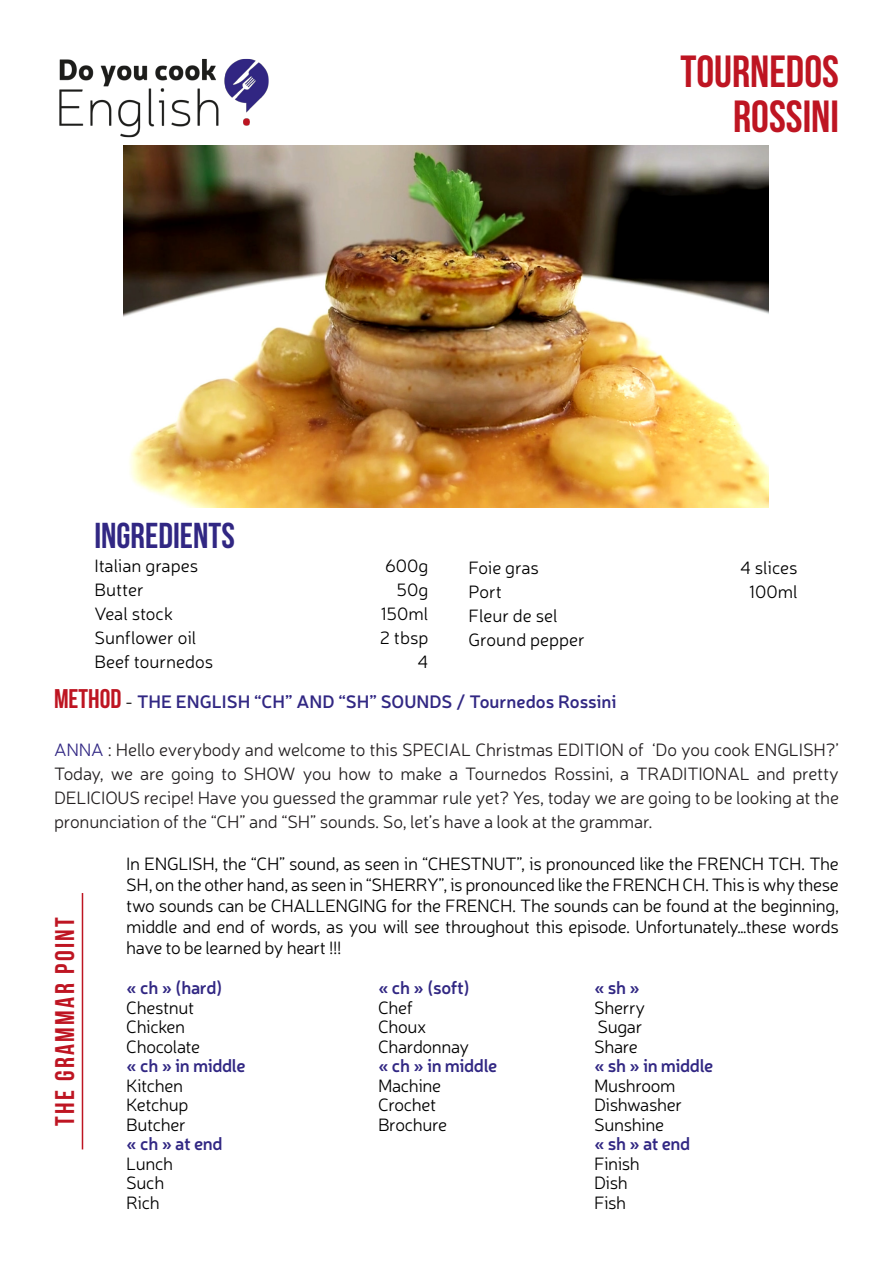
<style>
.page{position:relative;width:893px;height:1263px;background:#fff}
.page>*{position:absolute;margin:0;border:0;box-sizing:border-box;transform-origin:0 0}
.t1{font:700 45px "Bebas Neue";color:#be1522}
.t2{font:700 36px "Bebas Neue";color:#312783}
.t3{font:700 27px "Bebas Neue";letter-spacing:.09em;color:#be1522}
.t4{font:300 18px/21px "Neris";letter-spacing:-.02em;color:#000;text-align:justify}
.t5{font:300 18px/24px "Neris";letter-spacing:-.01em;color:#231f20;text-align:justify}
.t6{font:600 18px "Neris";letter-spacing:-.02em;color:#312783}
.t7{font:600 18px "Neris";color:#312783}
.t8{font:300 18px "Neris";color:#000}
.s1{font-family:"Bebas Neue";font-weight:700;font-size:27px;color:#be1522}
.s2{font-weight:300;color:#000}
.s3{color:#312783}
</style>
<div class="page">
<img style="left:59px;top:58px;width:210px;height:80px">
<hr style="left:82px;top:893px;width:1px;height:256px;background:#be1522">
<img style="left:124px;top:146px;width:644px;height:361px">
<p class="t1" style="left:680px;top:47px;width:160px">TOURNEDOS</p>
<p class="t1" style="left:733px;top:92px;width:107px">ROSSINI</p>
<p class="t2" style="left:94px;top:516px;width:142px">INGREDIENTS</p>
<p class="t8" style="left:94px;top:554px;width:105px">Italian grapes</p>
<p class="t4" style="left:385px;top:555px;width:45px">600g</p>
<p class="t4" style="left:94px;top:579px;width:51px">Butter</p>
<p class="t4" style="left:397px;top:579px;width:33px">50g</p>
<p class="t4" style="left:94px;top:603px;width:80px">Veal stock</p>
<p class="t4" style="left:381px;top:603px;width:49px">150ml</p>
<p class="t4" style="left:94px;top:627px;width:104px">Sunflower oil</p>
<p class="t4" style="left:380px;top:627px;width:50px">2 tbsp</p>
<p class="t8" style="left:94px;top:650px;width:120px">Beef tournedos</p>
<p class="t4" style="left:418px;top:651px;width:12px">4</p>
<p class="t7" style="left:54px;top:689px;width:564px"><span class="s1">METHOD</span> <span class="s2">-</span> THE ENGLISH “CH” AND “SH” SOUNDS / Tournedos Rossini</p>
<p class="t5" style="left:54px;top:737px;width:786px"><span class="s3">ANNA</span> : Hello everybody and welcome to this SPECIAL Christmas EDITION of ‘Do you cook ENGLISH?’ Today, we are going to SHOW you how to make a Tournedos Rossini, a TRADITIONAL and pretty DELICIOUS recipe! Have you guessed the grammar rule yet? Yes, today we are going to be looking at the pronunciation of the “CH” and “SH” sounds. So, let’s have a look at the grammar.</p>
<p class="t4" style="left:126px;top:852px;width:714px">In ENGLISH, the “CH” sound, as seen in “CHESTNUT”, is pronounced like the FRENCH TCH. The SH, on the other hand, as seen in “SHERRY”, is pronounced like the FRENCH CH. This is why these two sounds can be CHALLENGING for the FRENCH. The sounds can be found at the beginning, middle and end of words, as you will see throughout this episode. Unfortunately…these words have to be learned by heart !!!</p>
<p class="t6" style="left:126px;top:975px;width:98px">« ch » (hard)</p>
<p class="t6" style="left:378px;top:975px;width:93px">« ch » (soft)</p>
<p class="t6" style="left:594px;top:975px;width:48px">« sh »</p>
<p class="t4" style="left:126px;top:996px;width:69px">Chestnut</p>
<p class="t4" style="left:378px;top:996px;width:36px">Chef</p>
<p class="t4" style="left:594px;top:996px;width:53px">Sherry</p>
<p class="t4" style="left:126px;top:1016px;width:60px">Chicken</p>
<p class="t4" style="left:378px;top:1016px;width:50px">Choux</p>
<p class="t4" style="left:598px;top:1016px;width:46px">Sugar</p>
<p class="t4" style="left:126px;top:1035px;width:75px">Chocolate</p>
<p class="t4" style="left:378px;top:1035px;width:93px">Chardonnay</p>
<p class="t4" style="left:594px;top:1035px;width:45px">Share</p>
<p class="t6" style="left:126px;top:1053px;width:121px">« ch » in middle</p>
<p class="t6" style="left:378px;top:1053px;width:121px">« ch » in middle</p>
<p class="t6" style="left:594px;top:1053px;width:121px">« sh » in middle</p>
<p class="t4" style="left:126px;top:1074px;width:58px">Kitchen</p>
<p class="t4" style="left:378px;top:1074px;width:65px">Machine</p>
<p class="t4" style="left:594px;top:1074px;width:83px">Mushroom</p>
<p class="t4" style="left:126px;top:1094px;width:64px">Ketchup</p>
<p class="t4" style="left:378px;top:1094px;width:60px">Crochet</p>
<p class="t4" style="left:594px;top:1094px;width:90px">Dishwasher</p>
<p class="t4" style="left:126px;top:1113px;width:61px">Butcher</p>
<p class="t4" style="left:378px;top:1113px;width:71px">Brochure</p>
<p class="t4" style="left:594px;top:1113px;width:72px">Sunshine</p>
<p class="t6" style="left:126px;top:1131px;width:98px">« ch » at end</p>
<p class="t6" style="left:594px;top:1131px;width:98px">« sh » at end</p>
<p class="t4" style="left:126px;top:1152px;width:48px">Lunch</p>
<p class="t4" style="left:594px;top:1152px;width:47px">Finish</p>
<p class="t4" style="left:126px;top:1172px;width:40px">Such</p>
<p class="t4" style="left:594px;top:1172px;width:35px">Dish</p>
<p class="t4" style="left:126px;top:1191px;width:35px">Rich</p>
<p class="t4" style="left:594px;top:1191px;width:34px">Fish</p>
<p class="t4" style="left:468px;top:557px;width:72px">Foie gras</p>
<p class="t4" style="left:740px;top:557px;width:59px">4 slices</p>
<p class="t4" style="left:468px;top:581px;width:35px">Port</p>
<p class="t4" style="left:749px;top:581px;width:50px">100ml</p>
<p class="t8" style="left:468px;top:604px;width:91px">Fleur de sel</p>
<p class="t8" style="left:468px;top:628px;width:118px">Ground pepper</p>
<p class="t3" style="left:50px;top:1126px;width:211px;rotate:-90deg">THE GRAMMAR POINT</p>
</div>
